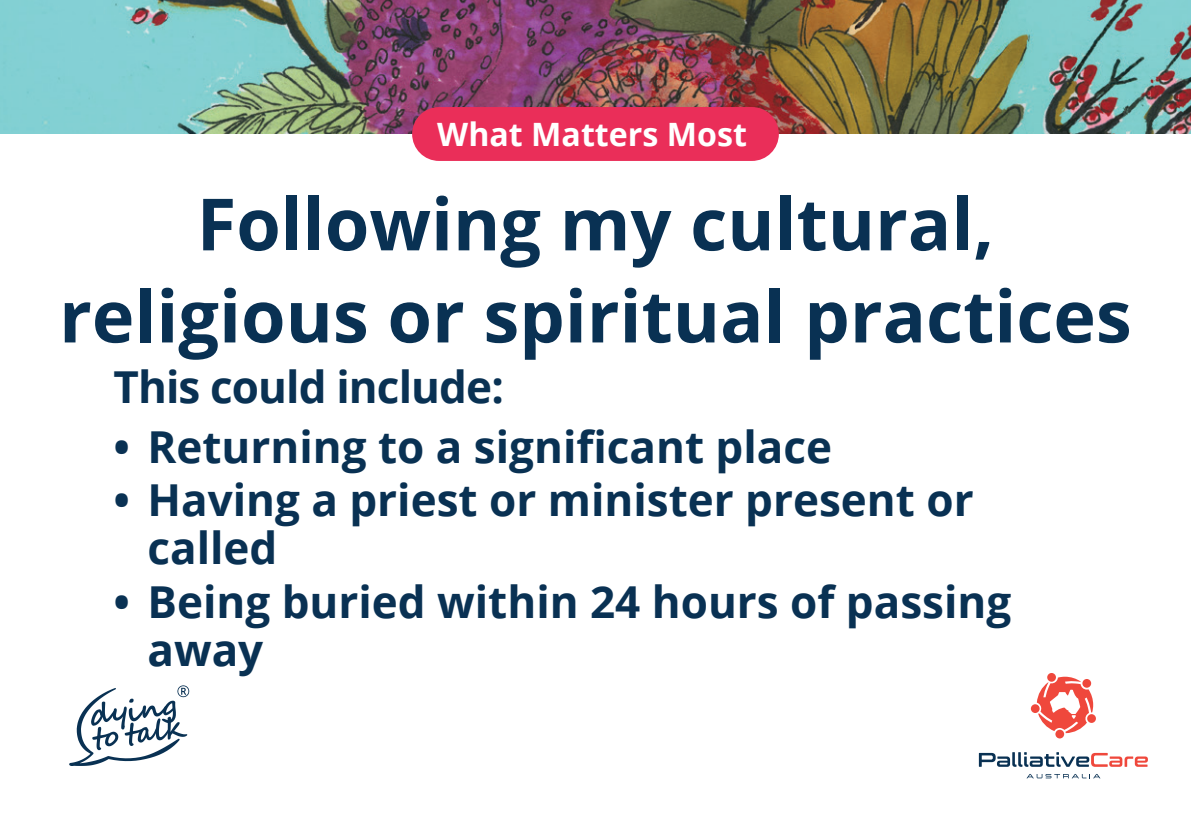
<style>
.page{position:relative;width:1191px;height:840px;background:#fff}
.page>*{position:absolute;margin:0;border:0;box-sizing:border-box;transform-origin:0 0}
.t1{font:700 72px/92px "Open Sans";color:#093153;text-align:center}
.t2{font:700 44px/48px "Open Sans";color:#093153}
.t3{font:700 44px "Open Sans";letter-spacing:-.02em;color:#093153}
.t4{font:700 32px "Open Sans";color:#fff}
</style>
<div class="page">
<img style="left:0;top:0;width:1191px;height:134px">
<svg style="left:1087px;top:713px;width:9px;height:9px"></svg>
<div style="left:1055px;top:729px;width:9px;height:9px;background:#ef483c;border-radius:50%"></div>
<svg style="left:1047px;top:672px;width:9px;height:9px"></svg>
<svg style="left:1030px;top:703px;width:9px;height:9px"></svg>
<svg style="left:1036px;top:676px;width:57px;height:56px"></svg>
<svg style="left:979px;top:752px;width:169px;height:14px"></svg>
<svg style="left:1026px;top:774px;width:74px;height:4px"></svg>
<svg style="left:69px;top:685px;width:120px;height:80px"></svg>
<div style="left:412px;top:107px;width:367px;height:54px;background:#ea2e59;border-radius:27px"></div>
<p class="t4" style="left:437px;top:112px;width:311px">What Matters Most</p>
<p class="t1" style="left:59px;top:176px;width:1074px">Following my cultural, religious or spiritual practices</p>
<p class="t3" style="left:113px;top:356px;width:392px">This could include:</p>
<p class="t2" style="left:113px;top:421px;width:720px">• Returning to a significant place</p>
<p class="t2" style="left:147px;top:475px;width:827px;text-indent:-34px">• Having a priest or minister present or called</p>
<p class="t2" style="left:147px;top:576px;width:865px;text-indent:-34px">• Being buried within 24 hours of passing away</p>
</div>
